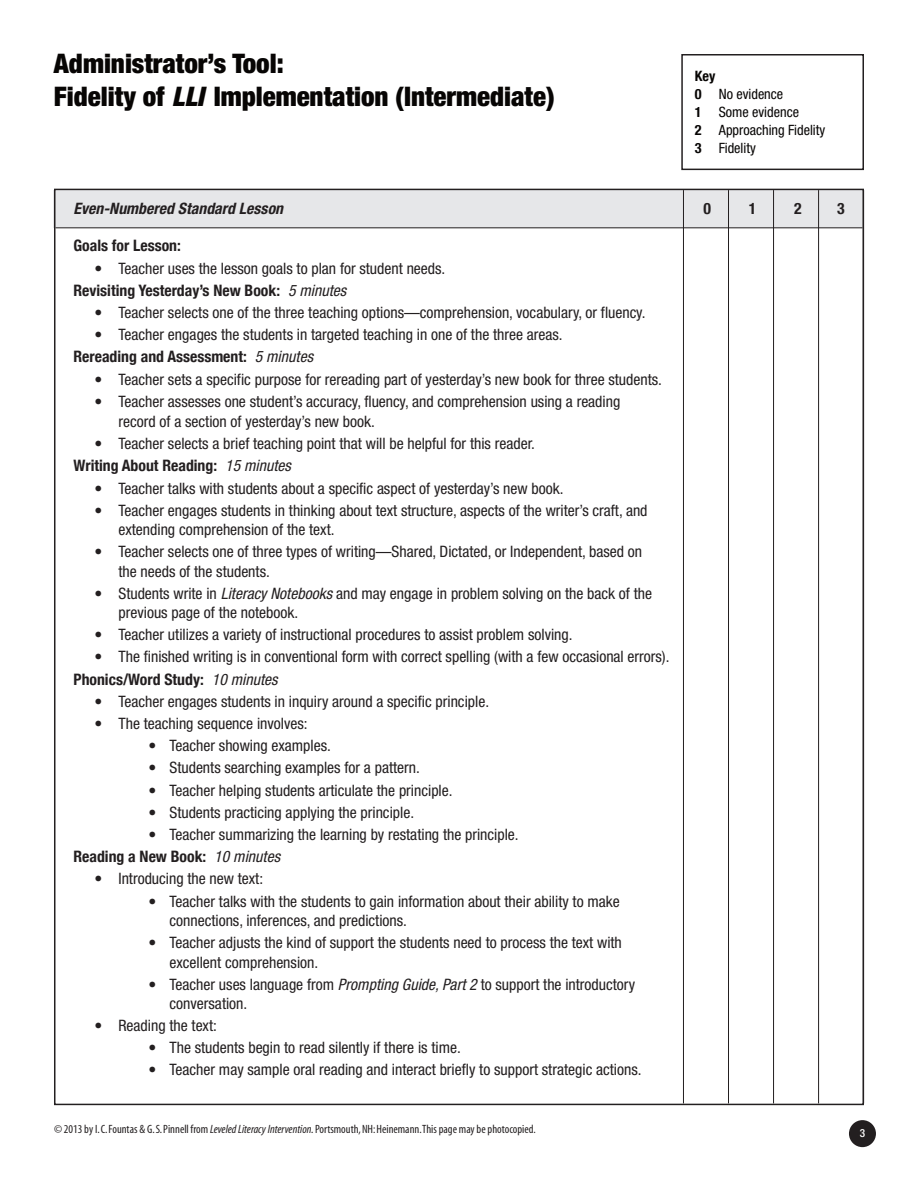
<style>
.page{position:relative;width:918px;height:1188px;background:#fff}
.page>*{position:absolute;margin:0;border:0;box-sizing:border-box;transform-origin:0 0}
.t1{font:900 condensed 27px/33px "Helvetica Neue";color:#070504}
.t2{font:condensed 15.75px/19.5px "Helvetica Neue";color:#231f20}
.t3{font:italic 700 condensed 15.75px "Helvetica Neue";color:#231f20}
.t4{font:700 condensed 15.75px "Helvetica Neue";color:#231f20}
.t5{font:condensed 14.25px/18px "Helvetica Neue";color:#070504}
.t6{font:12px "Myriad Condensed";color:#231f20}
.t7{font:500 condensed 11.25px "Helvetica Neue";color:#fff}
.s1{font-style:italic}
.s2{font-weight:700}
</style>
<div class="page">
<div style="left:54px;top:190px;width:810px;height:38px;background:#e6e7e9"></div>
<hr style="left:55px;top:227px;width:807px;height:1px;background:#231f20">
<hr style="left:683px;top:190px;width:1px;height:913px;background:#231f20">
<hr style="left:728px;top:190px;width:1px;height:913px;background:#231f20">
<hr style="left:773px;top:190px;width:1px;height:913px;background:#231f20">
<hr style="left:818px;top:190px;width:1px;height:913px;background:#231f20">
<hr style="left:863px;top:190px;width:1px;height:913px;background:#231f20">
<div style="left:681px;top:54px;width:183px;height:116px;border:2px solid #231f20"></div>
<div style="left:849px;top:1120px;width:27px;height:27px;background:#231f20;border-radius:50%"></div>
<h1 class="t1" style="left:54px;top:50px;width:502px">Administrator’s Tool:<br>Fidelity of <span class="s1">LLI</span> Implementation (Intermediate)</h1>
<p class="t5" style="left:695px;top:68px;width:132px"><span class="s2">Key<br>0</span> No evidence<br><span class="s2">1</span> Some evidence<br><span class="s2">2</span> Approaching Fidelity<br><span class="s2">3</span> Fidelity</p>
<p class="t3" style="left:73px;top:203px;width:214px">Even-Numbered Standard Lesson</p>
<p class="t4" style="left:704px;top:199px;width:9px">0</p>
<p class="t4" style="left:749px;top:199px;width:9px">1</p>
<p class="t4" style="left:794px;top:199px;width:9px">2</p>
<p class="t4" style="left:837px;top:199px;width:9px">3</p>
<p class="t4" style="left:73px;top:236px;width:109px">Goals for Lesson:</p>
<p class="t2" style="left:73px;top:258px;width:373px;line-height:22px;text-indent:21px"><span class="s2">•</span> Teacher uses the lesson goals to plan for student needs.<br><span class="s2">Revisiting Yesterday’s New Book:</span> <span class="s1">5 minutes</span></p>
<p class="t2" style="left:94px;top:304px;width:553px"><span class="s2">•</span> Teacher selects one of the three teaching options—comprehension, vocabulary, or fluency.</p>
<p class="t2" style="left:73px;top:325px;width:491px;line-height:22px;text-indent:21px"><span class="s2">•</span> Teacher engages the students in targeted teaching in one of the three areas.<br><span class="s2">Rereading and Assessment:</span> <span class="s1">5 minutes</span></p>
<p class="t2" style="left:94px;top:371px;width:569px"><span class="s2">•</span> Teacher sets a specific purpose for rereading part of yesterday’s new book for three students.</p>
<p class="t2" style="left:118px;top:393px;width:503px;text-indent:-24px"><span class="s2">•</span> Teacher assesses one student’s accuracy, fluency, and comprehension using a reading record of a section of yesterday’s new book.</p>
<p class="t2" style="left:73px;top:434px;width:463px;line-height:22px;text-indent:21px"><span class="s2">•</span> Teacher selects a brief teaching point that will be helpful for this reader.<br><span class="s2">Writing About Reading:</span> <span class="s1">15 minutes</span></p>
<p class="t2" style="left:94px;top:480px;width:471px"><span class="s2">•</span> Teacher talks with students about a specific aspect of yesterday’s new book.</p>
<p class="t2" style="left:118px;top:502px;width:531px;text-indent:-24px"><span class="s2">•</span> Teacher engages students in thinking about text structure, aspects of the writer’s craft, and extending comprehension of the text.</p>
<p class="t2" style="left:118px;top:543px;width:525px;text-indent:-24px"><span class="s2">•</span> Teacher selects one of three types of writing—Shared, Dictated, or Independent, based on the needs of the students.</p>
<p class="t2" style="left:118px;top:585px;width:535px;text-indent:-24px"><span class="s2">•</span> Students write in <span class="s1">Literacy Notebooks</span>and may engage in problem solving on the back of the previous page of the notebook.</p>
<p class="t2" style="left:94px;top:626px;width:480px"><span class="s2">•</span> Teacher utilizes a variety of instructional procedures to assist problem solving.</p>
<p class="t2" style="left:73px;top:647px;width:598px;line-height:22px;text-indent:21px"><span class="s2">•</span> The finished writing is in conventional form with correct spelling (with a few occasional errors).<br><span class="s2">Phonics/Word Study:</span> <span class="s1">10 minutes</span></p>
<p class="t2" style="left:94px;top:693px;width:396px"><span class="s2">•</span> Teacher engages students in inquiry around a specific principle.</p>
<p class="t2" style="left:94px;top:715px;width:215px"><span class="s2">•</span> The teaching sequence involves:</p>
<p class="t2" style="left:148px;top:737px;width:184px"><span class="s2">•</span> Teacher showing examples.</p>
<p class="t2" style="left:148px;top:759px;width:273px"><span class="s2">•</span> Students searching examples for a pattern.</p>
<p class="t2" style="left:148px;top:782px;width:306px"><span class="s2">•</span> Teacher helping students articulate the principle.</p>
<p class="t2" style="left:148px;top:804px;width:267px"><span class="s2">•</span> Students practicing applying the principle.</p>
<p class="t2" style="left:73px;top:824px;width:447px;line-height:22px;text-indent:75px"><span class="s2">•</span> Teacher summarizing the learning by restating the principle.<br><span class="s2">Reading a New Book:</span> <span class="s1">10 minutes</span></p>
<p class="t2" style="left:94px;top:870px;width:170px"><span class="s2">•</span> Introducing the new text:</p>
<p class="t2" style="left:169px;top:893px;width:452px;text-indent:-21px"><span class="s2">•</span> Teacher talks with the students to gain information about their ability to make connections, inferences, and predictions.</p>
<p class="t2" style="left:169px;top:934px;width:454px;text-indent:-21px"><span class="s2">•</span> Teacher adjusts the kind of support the students need to process the text with excellent comprehension.</p>
<p class="t2" style="left:169px;top:976px;width:467px;text-indent:-21px"><span class="s2">•</span> Teacher uses language from <span class="s1">Prompting Guide,Part 2</span>to support the introductory conversation.</p>
<p class="t2" style="left:94px;top:1017px;width:124px"><span class="s2">•</span> Reading the text:</p>
<p class="t2" style="left:148px;top:1039px;width:314px"><span class="s2">•</span> The students begin to read silently if there is time.</p>
<p class="t2" style="left:148px;top:1061px;width:495px"><span class="s2">•</span> Teacher may sample oral reading and interact briefly to support strategic actions.</p>
<p class="t6" style="left:54px;top:1124px;width:483px">© 2013 by I. C. Fountas &amp; G. S. Pinnell from <span class="s1">Leveled Literacy Intervention.</span> Portsmouth, NH: Heinemann.This page may be photocopied.</p>
<p class="t7" style="left:860px;top:1129px;width:7px">3</p>
</div>
